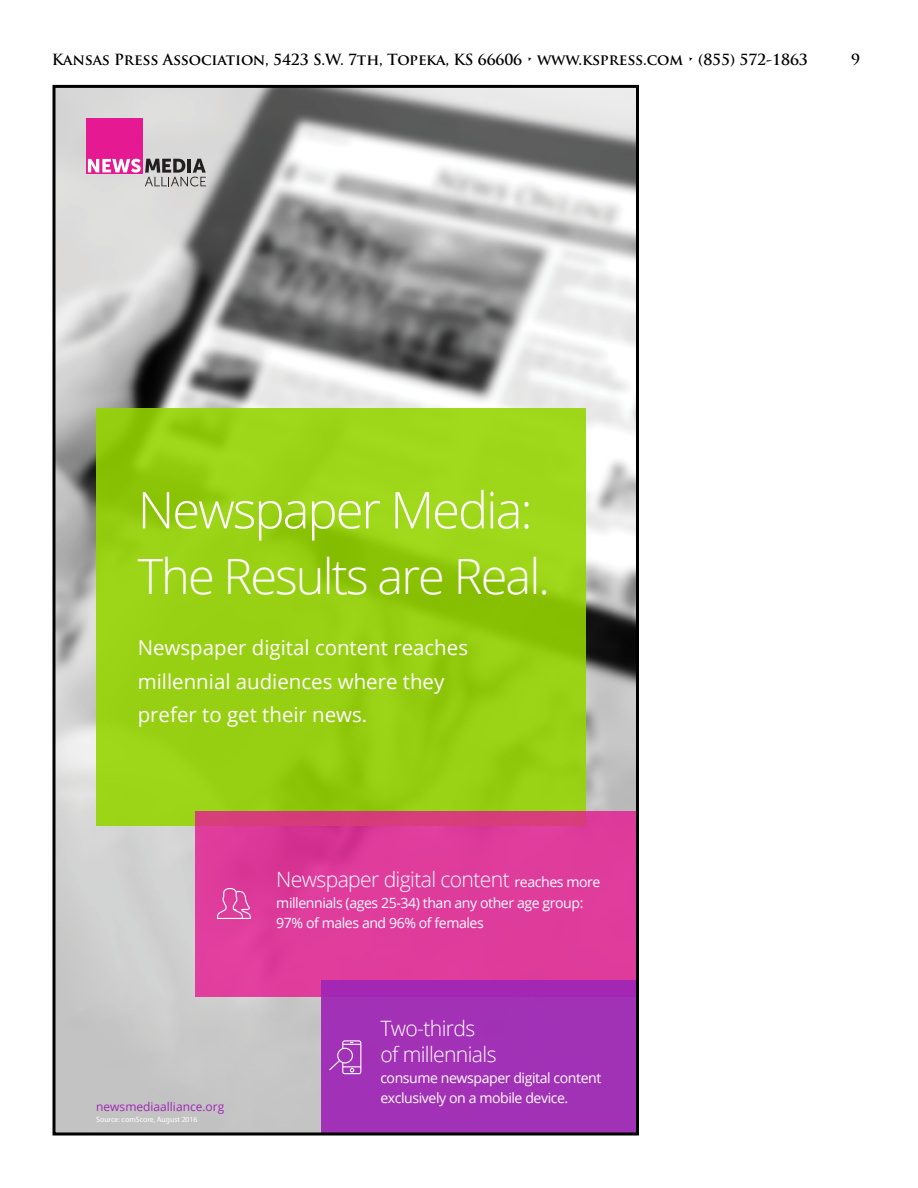
<style>
.page{position:relative;width:918px;height:1188px;background:#fff}
.page>*{position:absolute;margin:0;border:0;box-sizing:border-box;transform-origin:0 0}
.t1{font:300 50.7px "Open Sans";letter-spacing:-.04em;color:#fff}
.t2{font:300 48.6px "Open Sans";letter-spacing:-.04em;color:#fff}
.t3{font:300 21.15px/26.1px "Open Sans";letter-spacing:-.03em;color:#fff}
.t4{font:20.4px/33.2px "Open Sans";color:#fff}
.t5{font:700 15px "Trajan Pro";letter-spacing:-.01em;color:#000}
.t6{font:14.1px/20.4px "Open Sans";letter-spacing:-.03em;color:#fff}
.t7{font:12px "Open Sans";color:#9f26b5}
.t8{font:7.8px "Myriad Pro";color:#fff}
.s1{font-weight:400;font-size:14.1px}
</style>
<div class="page">
<img style="left:56px;top:89px;width:579px;height:1043px">
<svg style="left:96px;top:408px;width:489px;height:417px;background:#97d013"></svg>
<svg style="left:196px;top:811px;width:439px;height:185px;background:#dd3b98"></svg>
<div style="left:321px;top:980px;width:317px;height:154px;background:#a131b6"></div>
<svg style="left:329px;top:1040px;width:32px;height:34px"></svg>
<svg style="left:217px;top:888px;width:34px;height:31px"></svg>
<div style="left:86px;top:118px;width:56px;height:56px;background:#e51a92"></div>
<svg style="left:88px;top:159px;width:118px;height:27px;background:#bda2b1"></svg>
<div style="left:52px;top:85px;width:587px;height:1051px;border:3px solid #000"></div>
<p class="t5" style="left:52px;top:50px;width:758px">Kansas Press Association, 5423 S.W. 7th, Topeka, KS 66606 • www.kspress.com • (855) 572-1863</p>
<p class="t5" style="left:851px;top:50px;width:10px">9</p>
<h1 class="t1" style="left:138px;top:475px;width:396px">Newspaper Media:</h1>
<h2 class="t2" style="left:138px;top:543px;width:414px">The Results are Real.</h2>
<h3 class="t4" style="left:138px;top:631px;width:332px">Newspaper digital content reaches millennial audiences where they prefer to get their news.</h3>
<p class="t7" style="left:96px;top:1099px;width:130px">newsmediaalliance.org</p>
<p class="t8" style="left:96px;top:1115px;width:103px">Source: comScore, August 2016</p>
<h3 class="t3" style="left:276px;top:866px;width:326px">Newspaper digital content <span class="s1">reaches more</span></h3>
<p class="t6" style="left:276px;top:892px;width:309px">millennials (ages 25-34) than any other age group:<br>97% of males and 96% of females</p>
<h3 class="t3" style="left:380px;top:1015px;width:118px">Two-thirds of millennials</h3>
<p class="t6" style="left:380px;top:1067px;width:223px">consume newspaper digital content exclusively on a mobile device.</p>
</div>
